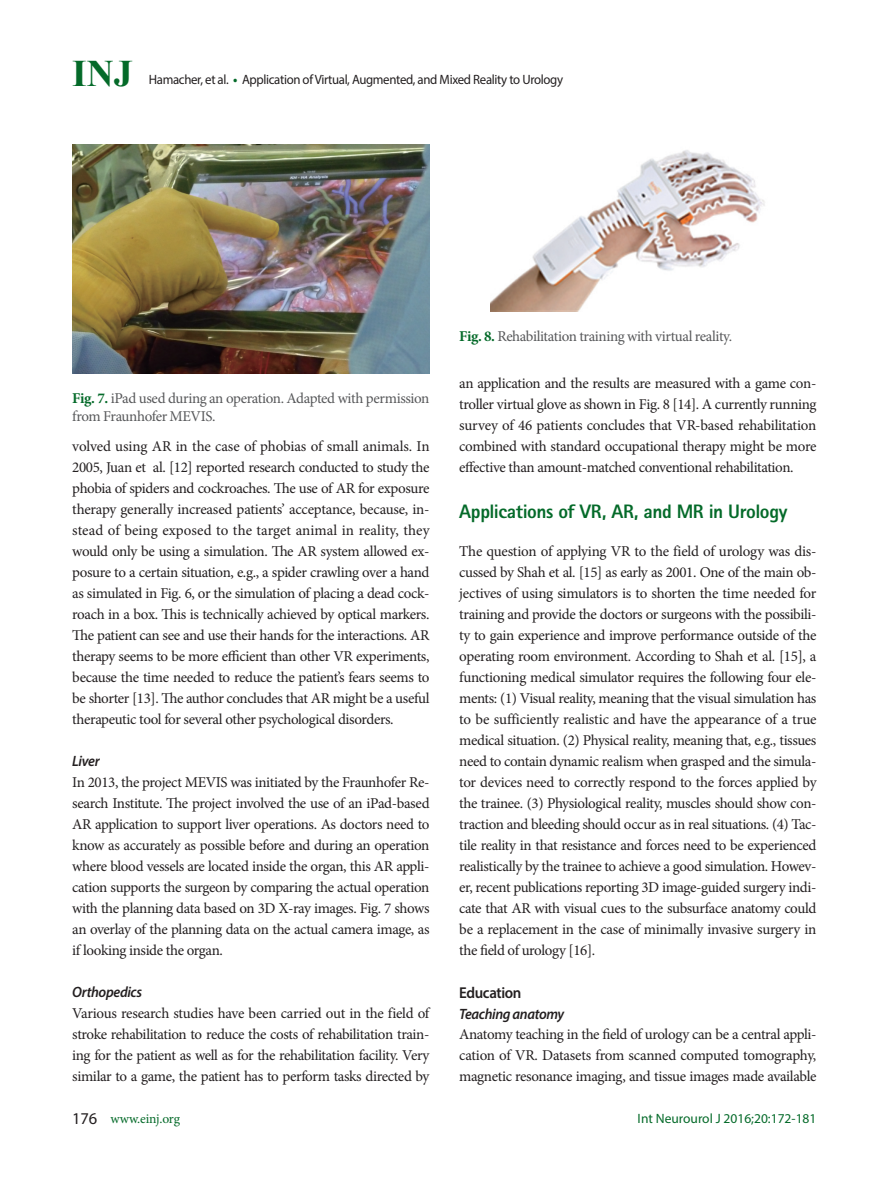
<style>
.page{position:relative;width:893px;height:1191px;background:#fff}
.page>*{position:absolute;margin:0;border:0;box-sizing:border-box;transform-origin:0 0}
.t1{font:700 37.5px "Times New Roman";color:#046a29}
.본문_대제목{font:800 19.5px "Rotis Sans Serif Std";letter-spacing:-.025em;color:#046a29}
.본문_중제목{font:600 15.75px "Myriad Pro";letter-spacing:-.025em;color:#231f20;scale:.95 1}
.본문{font:15px/21px "Minion Pro";letter-spacing:-.025em;color:#231f20;text-align:justify}
.표제목_그림설명은_-1{font:15px/18px "Minion Pro";letter-spacing:-.025em;color:#57585a}
.본문_소제목{font:italic 600 15px "Myriad Pro";letter-spacing:-.025em;color:#231f20;scale:.95 1}
.t2{font:13.5px "Myriad Pro";letter-spacing:-.025em;color:#231f20;scale:.95 1}
.t3{font:13.5px "Myriad Pro";color:#046a29}
.t4{font:13.5px "Minion Pro";letter-spacing:-.01em;color:#046a29}
.s1{font-weight:700;color:#046a29}
.s2{font-family:"Myriad Pro";font-size:16.5px;color:#231f20}
</style>
<div class="page">
<img style="left:491px;top:150px;width:274px;height:162px">
<img style="left:72px;top:145px;width:357px;height:228px">
<h1 class="t1" style="left:72px;top:48px;width:62px">INJ</h1>
<p class="t2" style="left:149px;top:71px;width:438px">Hamacher, et al. <span class="s1">•</span> Application of Virtual, Augmented, and Mixed Reality to Urology</p>
<p class="표제목_그림설명은_-1" style="left:459px;top:327px;width:274px"><span class="s1">Fig. 8.</span> Rehabilitation training with virtual reality.</p>
<p class="표제목_그림설명은_-1" style="left:72px;top:389px;width:359px"><span class="s1">Fig. 7.</span> iPad used during an operation. Adapted with permission from Fraunhofer MEVIS.</p>
<p class="본문" style="left:72px;top:436px;width:359px">volved using AR in the case of phobias of small animals. In 2005, Juan et al. [12] reported research conducted to study the phobia of spiders and cockroaches. The use of AR for exposure therapy generally increased patients’ acceptance, because, in&shy;stead of being exposed to the target animal in reality, they would only be using a simulation. The AR system allowed ex&shy;posure to a certain situation, e.g., a spider crawling over a hand as simulated in Fig. 6, or the simulation of placing a dead cock&shy;roach in a box. This is technically achieved by optical markers.<br>The patient can see and use their hands for the interactions. AR therapy seems to be more efficient than other VR experiments, because the time needed to reduce the patient’s fears seems to be shorter [13]. The author concludes that AR might be a useful therapeutic tool for several other psychological disorders.</p>
<p class="본문_소제목" style="left:72px;top:752px;width:30px">Liver</p>
<p class="본문" style="left:72px;top:772px;width:359px">In 2013, the project MEVIS was initiated by the Fraunhofer Re&shy;search Institute. The project involved the use of an iPad-based AR application to support liver operations. As doctors need to know as accurately as possible before and during an operation where blood vessels are located inside the organ, this AR appli&shy;cation supports the surgeon by comparing the actual operation with the planning data based on 3D X-ray images. Fig. 7 shows an overlay of the planning data on the actual camera image, as if looking inside the organ.</p>
<p class="본문_소제목" style="left:72px;top:983px;width:75px">Orthopedics</p>
<p class="본문" style="left:72px;top:1003px;width:359px">Various research studies have been carried out in the field of stroke rehabilitation to reduce the costs of rehabilitation train&shy;ing for the patient as well as for the rehabilitation facility. Very similar to a game, the patient has to perform tasks directed by</p>
<p class="t4" style="left:72px;top:1109px;width:109px"><span class="s2">176</span> www.einj.org</p>
<p class="본문" style="left:459px;top:373px;width:359px">an application and the results are measured with a game con&shy;troller virtual glove as shown in Fig. 8 [14]. A currently running survey of 46 patients concludes that VR-based rehabilitation combined with standard occupational therapy might be more effective than amount-matched conventional rehabilitation.</p>
<p class="본문_대제목" style="left:459px;top:499px;width:330px">Applications of VR, AR, and MR in Urology</p>
<p class="본문" style="left:459px;top:541px;width:359px">The question of applying VR to the field of urology was dis&shy;cussed by Shah et al. [15] as early as 2001. One of the main ob&shy;jectives of using simulators is to shorten the time needed for training and provide the doctors or surgeons with the possibili&shy;ty to gain experience and improve performance outside of the operating room environment. According to Shah et al. [15], a functioning medical simulator requires the following four ele&shy;ments: (1) Visual reality, meaning that the visual simulation has to be sufficiently realistic and have the appearance of a true medical situation. (2) Physical reality, meaning that, e.g., tissues need to contain dynamic realism when grasped and the simula&shy;tor devices need to correctly respond to the forces applied by the trainee. (3) Physiological reality, muscles should show con&shy;traction and bleeding should occur as in real situations. (4) Tac&shy;tile reality in that resistance and forces need to be experienced realistically by the trainee to achieve a good simulation. Howev&shy;er, recent publications reporting 3D image-guided surgery indi&shy;cate that AR with visual cues to the subsurface anatomy could be a replacement in the case of minimally invasive surgery in the field of urology [16].</p>
<p class="본문_중제목" style="left:459px;top:982px;width:67px">Education</p>
<p class="본문_소제목" style="left:459px;top:1004px;width:112px">Teaching anatomy</p>
<p class="본문" style="left:459px;top:1024px;width:359px">Anatomy teaching in the field of urology can be a central appli&shy;cation of VR. Datasets from scanned computed tomography, magnetic resonance imaging, and tissue images made available</p>
<p class="t3" style="left:638px;top:1110px;width:180px">Int Neurourol J 2016;20:172-181</p>
</div>
